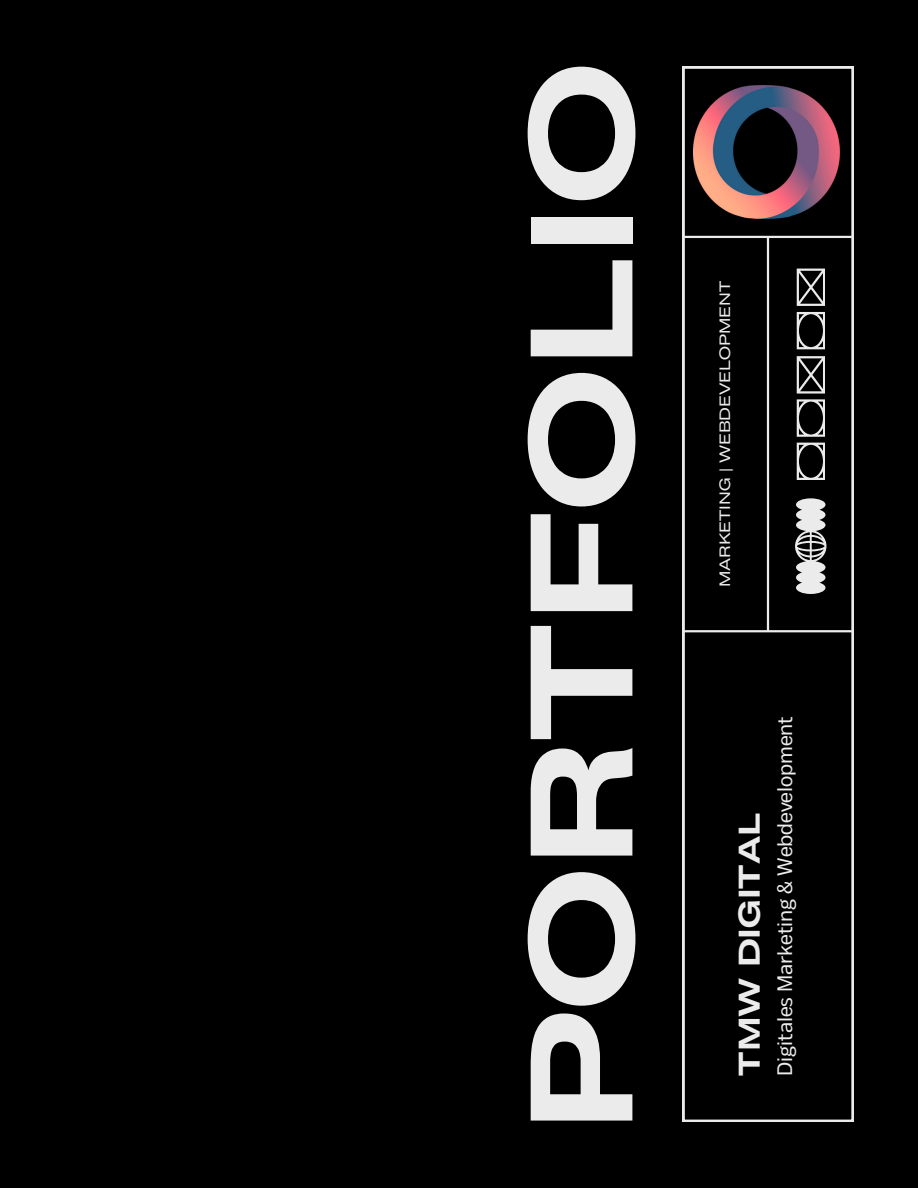
<style>
.page{position:relative;width:918px;height:1188px;background:#000001}
.page>*{position:absolute;margin:0;border:0;box-sizing:border-box;transform-origin:0 0}
.t1{font:700 145.5px "Body Text Large";color:#ebebeb}
.t2{font:700 30px "Body Text Large";color:#ebebeb}
.t3{font:21px "Body Text";color:#ebebeb}
.t4{font:15px "Body Text Large";color:#ebebeb}
</style>
<div class="page">
<svg style="left:683px;top:67px;width:171px;height:1055px"></svg>
<hr style="left:684px;top:236px;width:168px;height:2px;background:#ebebeb">
<hr style="left:684px;top:630px;width:168px;height:2px;background:#ebebeb">
<hr style="left:767px;top:237px;width:2px;height:395px;background:#ebebeb">
<svg style="left:797px;top:269px;width:28px;height:211px"></svg>
<svg style="left:795px;top:498px;width:31px;height:96px"></svg>
<img style="left:694px;top:85px;width:146px;height:133px">
<p class="t1" style="left:498px;top:1133px;width:1072px;rotate:-90deg">PORTFOLIO</p>
<p class="t4" style="left:716px;top:587px;width:308px;rotate:-90deg">MARKETING | WEBDEVELOPMENT</p>
<p class="t2" style="left:732px;top:1076px;width:264px;rotate:-90deg">TMW DIGITAL</p>
<p class="t3" style="left:773px;top:1076px;width:361px;rotate:-90deg">Digitales Marketing &amp; Webdevelopment</p>
</div>
